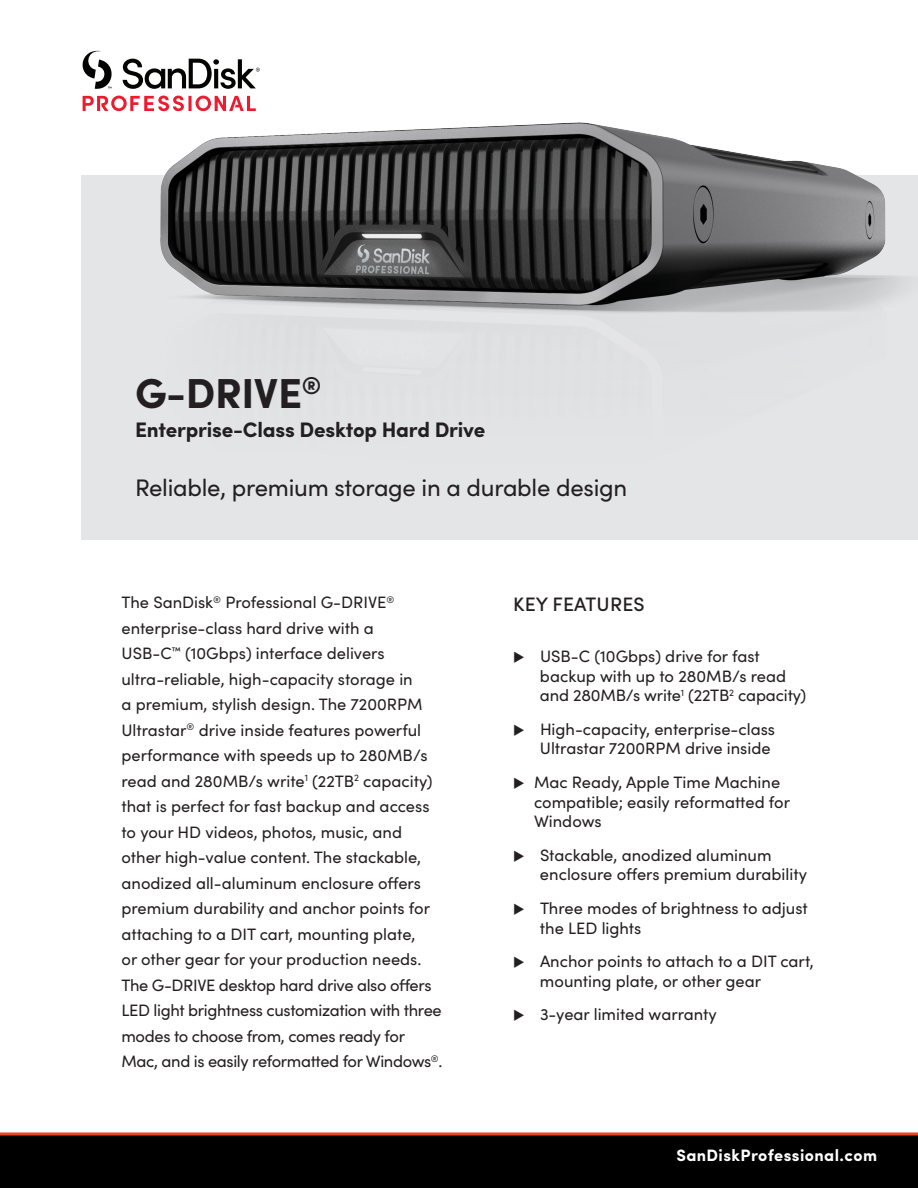
<style>
.page{position:relative;width:918px;height:1188px;background:#fff}
.page>*{position:absolute;margin:0;border:0;box-sizing:border-box;transform-origin:0 0}
.t1{font:700 42px "Sofia Pro";letter-spacing:-.01em;color:#231f20}
.t2{font:24px "Sofia Pro";letter-spacing:-.01em;color:#231f20}
.t3{font:700 21px "Sofia Pro";letter-spacing:-.01em;color:#231f20}
.t4{font:500 19.5px "Sofia Pro";letter-spacing:.01em;color:#231f20}
.t5{font:16.5px/25.5px "Sofia Pro";color:#231f20}
.t6{font:700 16.5px "Sofia Pro";letter-spacing:.025em;color:#fff}
</style>
<div class="page">
<svg style="left:83px;top:54px;width:4px;height:21px"></svg>
<svg style="left:83px;top:96px;width:4px;height:15px"></svg>
<svg style="left:0;top:1132px;width:918px;height:56px;background:#0f0505"></svg>
<img style="left:87px;top:50px;width:831px;height:490px">
<h1 class="t1" style="left:135px;top:361px;width:188px">G-DRIVE<sup>®</sup></h1>
<p class="t3" style="left:135px;top:413px;width:352px">Enterprise-Class Desktop Hard Drive</p>
<h2 class="t2" style="left:135px;top:470px;width:494px">Reliable, premium storage in a durable design</h2>
<p class="t5" style="left:122px;top:589px;width:322px">The SanDisk<sup>®</sup> Professional G-DRIVE<sup>® </sup>enterprise-class hard drive with a<br>USB-C<sup>™</sup> (10Gbps) interface delivers ultra-reliable, high-capacity storage in<br>a premium, stylish design. The 7200RPM Ultrastar<sup>®</sup> drive inside features powerful performance with speeds up to 280MB/s read and 280MB/s write<sup>1</sup> (22TB<sup>2</sup> capacity) that is perfect for fast backup and access to your HD videos, photos, music, and other high-value content. The stackable, anodized all-aluminum enclosure offers premium durability and anchor points for attaching to a DIT cart, mounting plate,<br>or other gear for your production needs.<br>The G-DRIVE desktop hard drive also offers LED light brightness customization with three modes to choose from, comes ready for Mac, and is easily reformatted for Windows<sup>®</sup>.</p>
<p class="t4" style="left:513px;top:589px;width:133px">KEY FEATURES</p>
<p class="t5" style="left:540px;top:645px;width:268px;line-height:19.8px;text-indent:-27px">◆ USB-C (10Gbps) drive for fast backup with up to 280MB/s read and 280MB/s write<sup>1</sup> (22TB<sup>2</sup> capacity)</p>
<p class="t5" style="left:513px;top:718px;width:264px;line-height:19.8px;text-align:right">◆ High-capacity, enterprise-class<br>Ultrastar 7200RPM drive inside</p>
<p class="t5" style="left:534px;top:771px;width:258px;line-height:19.8px;text-indent:-21px">◆ Mac Ready, Apple Time Machine compatible; easily reformatted for<br>Windows</p>
<p class="t5" style="left:540px;top:844px;width:268px;line-height:19.8px;text-indent:-27px">◆ Stackable, anodized aluminum enclosure offers premium durability</p>
<p class="t5" style="left:540px;top:897px;width:269px;line-height:19.8px;text-indent:-27px">◆ Three modes of brightness to adjust the LED lights</p>
<p class="t5" style="left:540px;top:950px;width:275px;line-height:19.8px;text-indent:-27px">◆ Anchor points to attach to a DIT cart, mounting plate, or other gear</p>
<p class="t5" style="left:513px;top:1000px;width:205px">◆ 3-year limited warranty</p>
<p class="t6" style="left:676px;top:1143px;width:202px">SanDiskProfessional.com</p>
</div>
